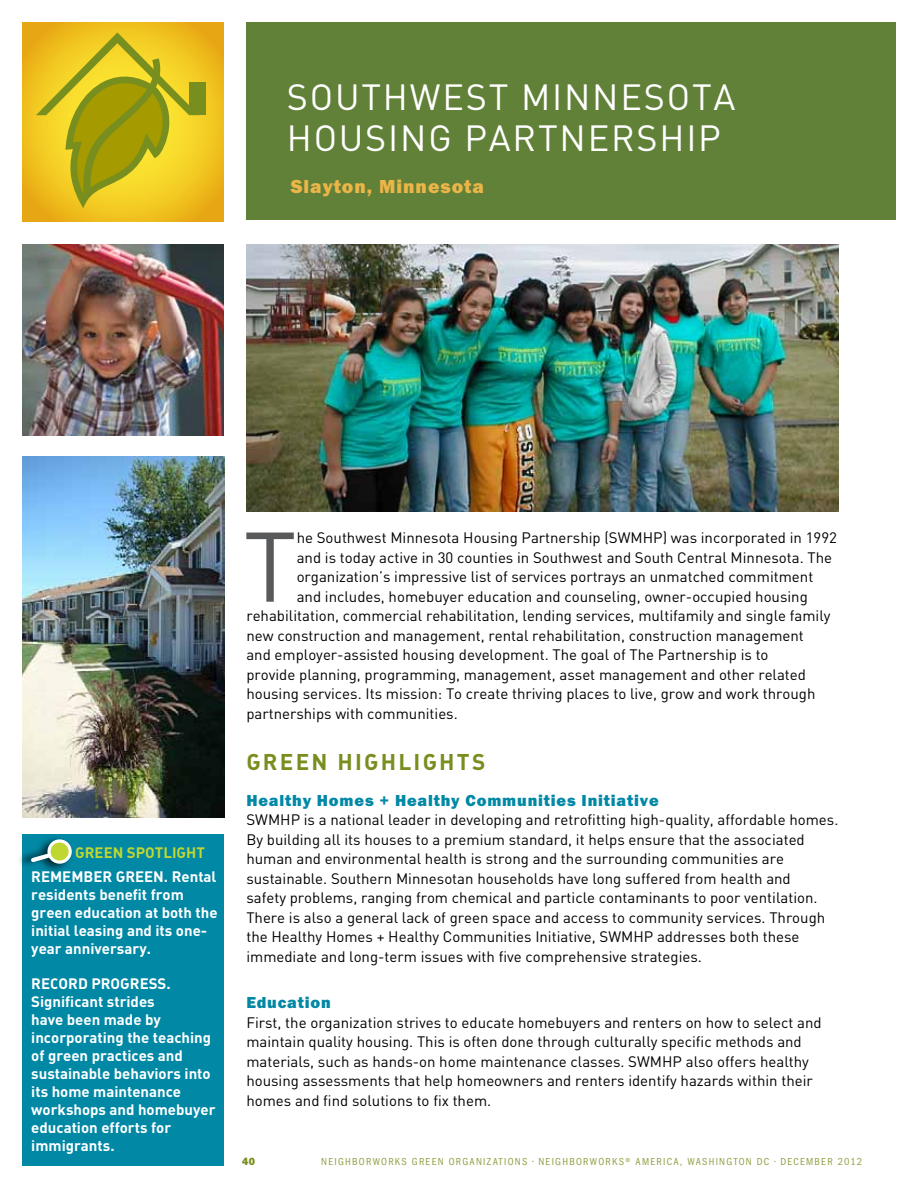
<style>
.page{position:relative;width:918px;height:1188px;background:#fff}
.page>*{position:absolute;margin:0;border:0;box-sizing:border-box;transform-origin:0 0}
.t1{font:97.2px "DIN";color:#58595b}
.t2{font:36px/40.5px "DIN";letter-spacing:.05em;color:#fff;text-align:right}
.t3{font:700 22.5px "DIN";letter-spacing:.1em;color:#788e1e}
.t4{font:19.5px "Franklin Gothic FS Hvy";letter-spacing:.05em;color:#ecb548}
.t5{font:16.5px "Franklin Gothic FS Hvy";letter-spacing:.05em;color:#0088a5}
.t6{font:15px/19.5px "DIN";color:#000}
.t7{font:700 15px/18px "DIN";color:#fff}
.t8{font:700 15px "DIN";color:#bfd730}
.t9{font:condensed 10.5px "Franklin Gothic";letter-spacing:.12em;color:#90a246}
.t10{font:800 10.5px "Franklin Gothic";color:#788e1e}
</style>
<div class="page">
<div style="left:22px;top:834px;width:202px;height:332px;background:#0088a5"></div>
<div style="left:246px;top:22px;width:650px;height:198px;background:#618138"></div>
<svg style="left:22px;top:22px;width:202px;height:199px"></svg>
<div style="left:190px;top:83px;width:16px;height:32px;background:#788e1e"></div>
<svg style="left:36px;top:32px;width:163px;height:176px"></svg>
<img style="left:22px;top:456px;width:202px;height:361px">
<img style="left:22px;top:245px;width:202px;height:191px">
<div style="left:34px;top:834px;width:40px;height:40px;background:#000;opacity:.75"></div>
<div style="left:17px;top:847px;width:32px;height:21px;background:#000;opacity:.75"></div>
<svg style="left:28px;top:837px;width:46px;height:29px"></svg>
<img style="left:246px;top:245px;width:593px;height:267px">
<h2 class="t2" style="left:287px;top:76px;width:102px">Southw</h2>
<h2 class="t2" style="left:287px;top:76px;width:430px">est Minnesota<br>Housing Partnersh ip</h2>
<h3 class="t4" style="left:291px;top:175px;width:195px">Slayton, Minnesota</h3>
<p class="t8" style="left:75px;top:842px;width:131px">Green spotlight</p>
<p class="t7" style="left:31px;top:867px;width:188px">Remember green. Rental residents benefit from green education at both the initial leasing and its one&shy;year anniversary.</p>
<p class="t7" style="left:31px;top:974px;width:186px">Record progress.<br>Significant strides<br>have been made by incorporating the teaching of green practices and sustainable behaviors into its home maintenance workshops and homebuyer education efforts for immigrants.</p>
<h1 class="t1" style="left:243px;top:506px;width:55px">T</h1>
<p class="t6" style="left:297px;top:528px;width:542px">he Southwest Minnesota Housing Partnership (SWMHP) was incorporated in 1992</p>
<p class="t6" style="left:297px;top:547px;width:537px">and is today active in 30 counties in Southwest and South Central Minnesota. The</p>
<p class="t6" style="left:297px;top:567px;width:518px">organization’s impressive list of services portrays an unmatched commitment</p>
<p class="t6" style="left:297px;top:586px;width:513px">and includes, homebuyer education and counseling, owner-occupied housing</p>
<p class="t6" style="left:246px;top:606px;width:586px">rehabilitation, commercial rehabilitation, lending services, multifamily and single family</p>
<p class="t6" style="left:246px;top:625px;width:559px">new construction and management, rental rehabilitation, construction management</p>
<p class="t6" style="left:246px;top:645px;width:524px">and employer-assisted housing development. The goal of The Partnership is to</p>
<p class="t6" style="left:246px;top:664px;width:561px">provide planning, programming, management, asset management and other related</p>
<p class="t6" style="left:246px;top:684px;width:571px">housing services. Its mission: To create thriving places to live, grow and work through</p>
<p class="t6" style="left:246px;top:703px;width:213px">partnerships with communities.</p>
<h3 class="t3" style="left:246px;top:747px;width:240px">Green H ighlights</h3>
<p class="t5" style="left:246px;top:791px;width:414px">Healthy Homes + Healthy Communities Initiative</p>
<p class="t6" style="left:246px;top:810px;width:594px">SWMHP is a national leader in developing and retrofitting high-quality, affordable homes.<br>By building all its houses to a premium standard, it helps ensure that the associated human and environmental health is strong and the surrounding communities are sustainable. Southern Minnesotan households have long suffered from health and<br>safety problems, ranging from chemical and particle contaminants to poor ventilation.<br>There is also a general lack of green space and access to community services. Through the Healthy Homes + Healthy Communities I nitiative, SWMHP addresses both these immediate and long-term issues with five comprehensive strategies.</p>
<p class="t5" style="left:246px;top:993px;width:86px">Education</p>
<p class="t6" style="left:246px;top:1012px;width:577px">First, the organization strives to educate homebuyers and renters on how to select and maintain quality housing. This is often done through culturally specific methods and materials, such as hands-on home maintenance classes. SWMHP also offers healthy housing assessments that help homeowners and renters identify hazards within their homes and find solutions to fix them.</p>
<p class="t10" style="left:242px;top:1155px;width:14px">40</p>
<p class="t9" style="left:321px;top:1155px;width:474px">NEIGHBORWORKS GREEN ORGAN IZATIONS • NEIGHBORWORKS® AMERICA, WASHINGTON DC • DECEMB</p>
<p class="t9" style="left:821px;top:1155px;width:43px">ER 2012</p>
</div>
